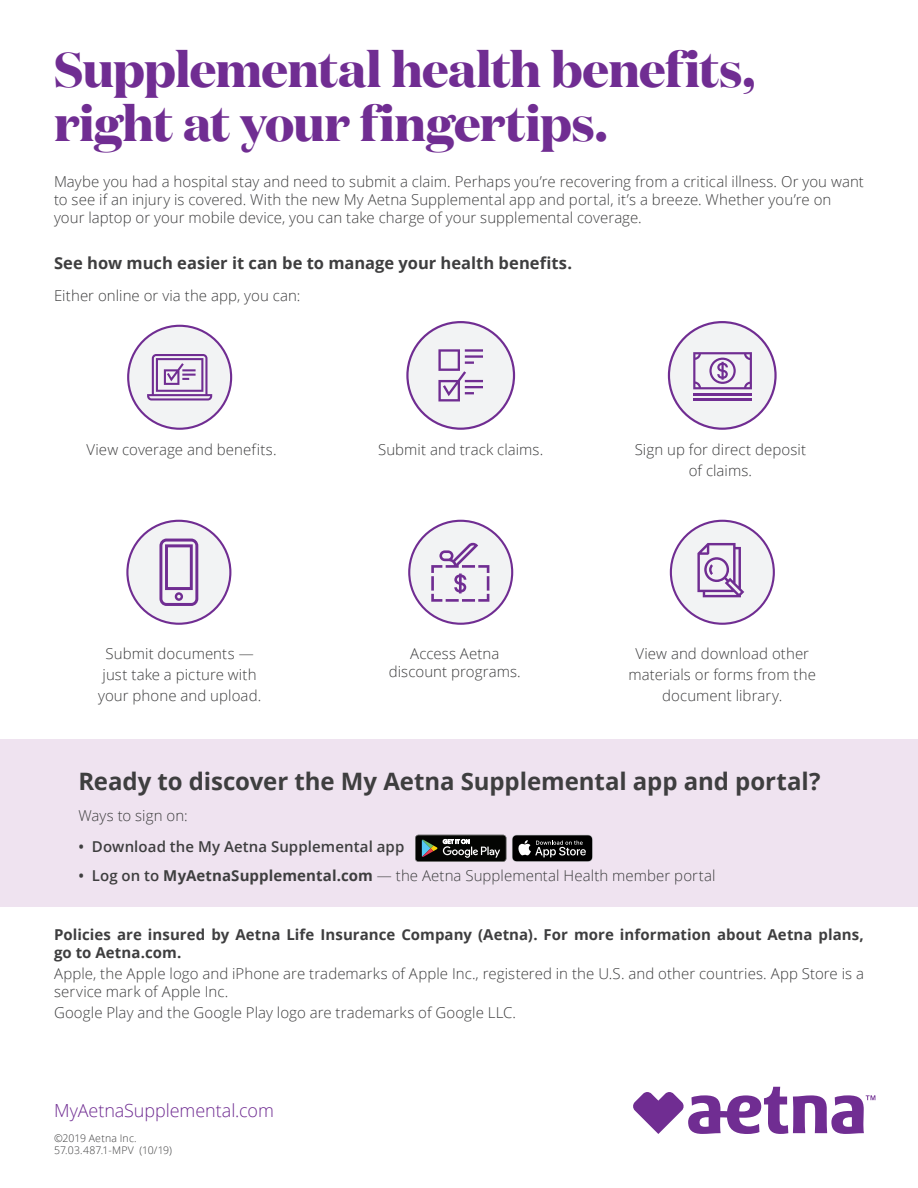
<style>
.page{position:relative;width:918px;height:1188px;background:#fff}
.page>*{position:absolute;margin:0;border:0;box-sizing:border-box;transform-origin:0 0}
.t1{font:700 49.5px/54px "Domaine Display";letter-spacing:-.01em;color:#702d92}
.t2{font:700 24px "Open Sans";letter-spacing:-.005em;color:#3e3e3f}
.t3{font:300 18px "Open Sans";letter-spacing:-.005em;color:#702d92}
.t4{font:700 16.5px "Open Sans";color:#3e3e3f}
.t5{font:300 15px/21px "Open Sans";letter-spacing:.005em;color:#3e3e3f;text-align:center}
.t6{font:700 15px/18px "Open Sans";letter-spacing:.005em;color:#3e3e3f}
.t7{font:600 15px "Open Sans";letter-spacing:.005em;color:#3e3e3f}
.t8{font:300 10.5px "Open Sans";letter-spacing:.015em;color:#3e3e3f}
.s1{font-weight:600}
.s2{font-weight:700}
</style>
<div class="page">
<div style="left:0;top:739px;width:918px;height:168px;background:#efe3f0"></div>
<div style="left:669px;top:322px;width:107px;height:107px;background:#f2f3f4;border-radius:50%"></div>
<div style="left:668px;top:321px;width:109px;height:109px;border:2px solid #702d92;border-radius:50%"></div>
<hr style="left:693px;top:399px;width:59px;height:2px;background:#702d92">
<hr style="left:693px;top:393px;width:59px;height:2px;background:#702d92">
<svg style="left:693px;top:352px;width:59px;height:37px"></svg>
<div style="left:128px;top:326px;width:103px;height:103px;background:#f2f3f4;border-radius:50%"></div>
<div style="left:127px;top:325px;width:105px;height:105px;border:2px solid #702d92;border-radius:50%"></div>
<svg style="left:147px;top:354px;width:65px;height:47px"></svg>
<div style="left:407px;top:322px;width:107px;height:107px;background:#f2f3f4;border-radius:50%"></div>
<div style="left:406px;top:321px;width:109px;height:109px;border:2px solid #702d92;border-radius:50%"></div>
<svg style="left:438px;top:349px;width:45px;height:52px"></svg>
<div style="left:127px;top:521px;width:103px;height:103px;background:#f2f3f4;border-radius:50%"></div>
<div style="left:126px;top:520px;width:105px;height:105px;border:2px solid #702d92;border-radius:50%"></div>
<svg style="left:159px;top:539px;width:39px;height:67px"></svg>
<div style="left:409px;top:521px;width:103px;height:103px;background:#f2f3f4;border-radius:50%"></div>
<div style="left:408px;top:520px;width:105px;height:105px;border:2px solid #702d92;border-radius:50%"></div>
<svg style="left:431px;top:542px;width:58px;height:60px"></svg>
<div style="left:671px;top:521px;width:103px;height:103px;background:#f2f3f4;border-radius:50%"></div>
<div style="left:670px;top:520px;width:105px;height:105px;border:2px solid #702d92;border-radius:50%"></div>
<svg style="left:697px;top:543px;width:47px;height:54px"></svg>
<svg style="left:415px;top:835px;width:91px;height:27px"></svg>
<svg style="left:512px;top:835px;width:81px;height:27px"></svg>
<svg style="left:633px;top:1087px;width:242px;height:47px"></svg>
<h2 class="t1" style="left:54px;top:40px;width:703px">Supplemental health benefits, right at your fingertips.</h2>
<p class="t5" style="left:54px;top:172px;width:812px;line-height:18px;text-align:left">Maybe you had a hospital stay and need to submit a claim. Perhaps you’re recovering from a critical illness. Or you want to see if an injury is covered. With the new My Aetna Supplemental app and portal, it’s a breeze. Whether you’re on your laptop or your mobile device, you can take charge of your supplemental coverage.</p>
<h3 class="t4" style="left:54px;top:251px;width:520px">See how much easier it can be to manage your health benefits.</h3>
<p class="t5" style="left:54px;top:285px;width:248px">Either online or via the app, you can:</p>
<p class="t5" style="left:86px;top:439px;width:192px">View coverage and benefits.</p>
<p class="t5" style="left:378px;top:439px;width:167px">Submit and track claims.</p>
<p class="t5" style="left:635px;top:439px;width:173px">Sign up for direct deposit of claims.</p>
<p class="t5" style="left:98px;top:642px;width:165px">Submit documents — just take a picture with your phone and upload.</p>
<p class="t5" style="left:389px;top:644px;width:133px;line-height:18px">Access Aetna discount programs.</p>
<p class="t5" style="left:629px;top:642px;width:189px">View and download other materials or forms from the document library.</p>
<h3 class="t2" style="left:78px;top:764px;width:744px">Ready to discover the My Aetna Supplemental app and portal?</h3>
<p class="t5" style="left:78px;top:805px;width:111px">Ways to sign on:</p>
<p class="t7" style="left:78px;top:836px;width:327px">• Download the My Aetna Supplemental app</p>
<p class="t5" style="left:78px;top:865px;width:639px"><span class="s1">• Log on to</span> <span class="s2">MyAetnaSupplemental.com</span> — the Aetna Supplemental Health member portal</p>
<p class="t6" style="left:54px;top:925px;width:811px">Policies are insured by Aetna Life Insurance Company (Aetna). For more information about Aetna plans, go to Aetna.com.</p>
<p class="t5" style="left:54px;top:964px;width:812px;line-height:18px;text-align:left">Apple, the Apple logo and iPhone are trademarks of Apple Inc., registered in the U.S. and other countries. App Store is a service mark of Apple Inc.</p>
<p class="t5" style="left:54px;top:1002px;width:463px">Google Play and the Google Play logo are trademarks of Google LLC.</p>
<p class="t3" style="left:54px;top:1098px;width:221px">MyAetnaSupplemental.com</p>
<p class="t8" style="left:54px;top:1131px;width:84px">©2019 Aetna Inc.</p>
<p class="t8" style="left:54px;top:1143px;width:120px">57.03.487.1-MPV (10/19)</p>
</div>
